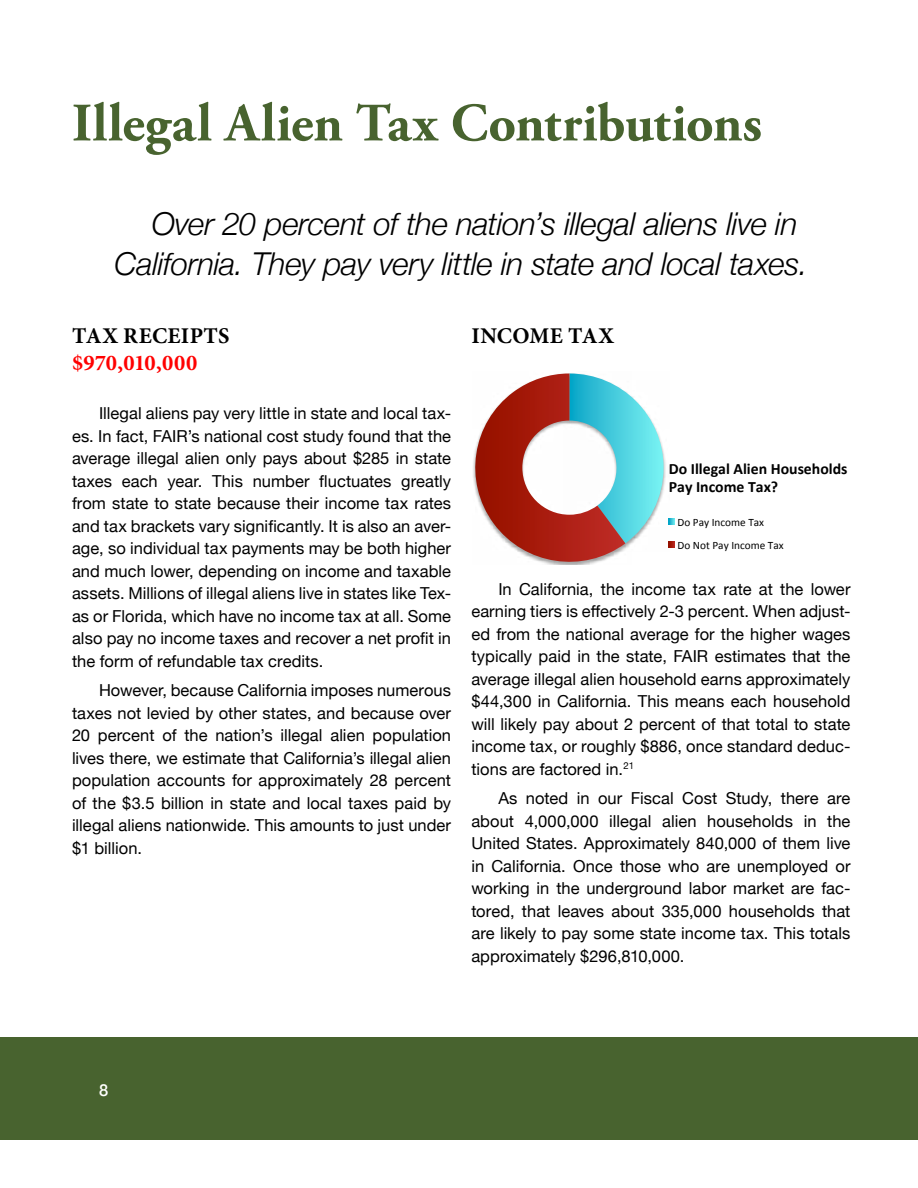
<style>
.page{position:relative;width:918px;height:1188px;background:#fff}
.page>*{position:absolute;margin:0;border:0;box-sizing:border-box;transform-origin:0 0}
.t1{font:700 54px "Adobe Garamond Pro";letter-spacing:.005em;color:#48632f}
.t2{font:italic 300 31.5px/40.5px "Helvetica Neue";letter-spacing:-.015em;color:#000}
.t3{font:700 22.5px "Minion Pro";letter-spacing:.01em;color:#000}
.t4{font:700 22.5px "Minion Pro";color:#f00}
.t5{font:16.5px/22.5px "Helvetica Neue";letter-spacing:.005em;color:#000;text-align:justify}
.t6{font:500 16.5px "Helvetica Neue";color:#fff}
.t7{font:700 15.75px/18px "Calibri";color:#000}
.t8{font:11.25px/22.6px "Calibri";color:#000}
</style>
<div class="page">
<div style="left:0;top:1037px;width:918px;height:102px;background:#48632f"></div>
<svg style="left:473px;top:373px;width:202px;height:192px"></svg>
<h1 class="t1" style="left:72px;top:92px;width:692px">Illegal Alien Tax Contributions</h1>
<h2 class="t2" style="left:115px;top:201px;width:695px;text-indent:37px">Over 20 percent of the nation’s illegal aliens live in<br>California. They pay very little in state and local taxes.</h2>
<h3 class="t3" style="left:72px;top:320px;width:159px">TAX RECEIPTS</h3>
<h3 class="t4" style="left:72px;top:347px;width:127px">$970,010,000</h3>
<p class="t5" style="left:72px;top:403px;width:381px;text-indent:27px">Illegal aliens pay very little in state and local tax&shy;es. In fact, FAIR’s national cost study found that the average illegal alien only pays about $285 in state taxes each year. This number fluctuates greatly from state to state because their income tax rates and tax brackets vary significantly. It is also an aver&shy;age, so individual tax payments may be both higher and much lower, depending on income and taxable assets. Millions of illegal aliens live in states like Tex&shy;as or Florida, which have no income tax at all. Some also pay no income taxes and recover a net profit in the form of refundable tax credits.</p>
<p class="t5" style="left:72px;top:680px;width:381px;text-indent:27px">However, because California imposes numerous taxes not levied by other states, and because over 20 percent of the nation’s illegal alien population lives there, we estimate that California’s illegal alien population accounts for approximately 28 percent of the $3.5 billion in state and local taxes paid by illegal aliens nationwide. This amounts to just under $1 billion.</p>
<h3 class="t3" style="left:471px;top:320px;width:144px">INCOME TAX</h3>
<p class="t7" style="left:669px;top:459px;width:180px">Do Illegal Alien Households<br>Pay Income Tax?</p>
<p class="t8" style="left:678px;top:511px;width:108px">Do Pay Income Tax<br>Do Not Pay Income Tax</p>
<p class="t5" style="left:471px;top:579px;width:381px;text-indent:27px">In California, the income tax rate at the lower earning tiers is effectively 2-3 percent. When adjust&shy;ed from the national average for the higher wages typically paid in the state, FAIR estimates that the average illegal alien household earns approximately $44,300 in California. This means each household will likely pay about 2 percent of that total to state income tax, or roughly $886, once standard deduc&shy;tions are factored in.<sup>21</sup></p>
<p class="t5" style="left:471px;top:788px;width:381px;text-indent:27px">As noted in our Fiscal Cost Study, there are about 4,000,000 illegal alien households in the United States. Approximately 840,000 of them live in California. Once those who are unemployed or working in the underground labor market are fac&shy;tored, that leaves about 335,000 households that are likely to pay some state income tax. This totals approximately $296,810,000.</p>
<p class="t6" style="left:99px;top:1077px;width:11px">8</p>
</div>
